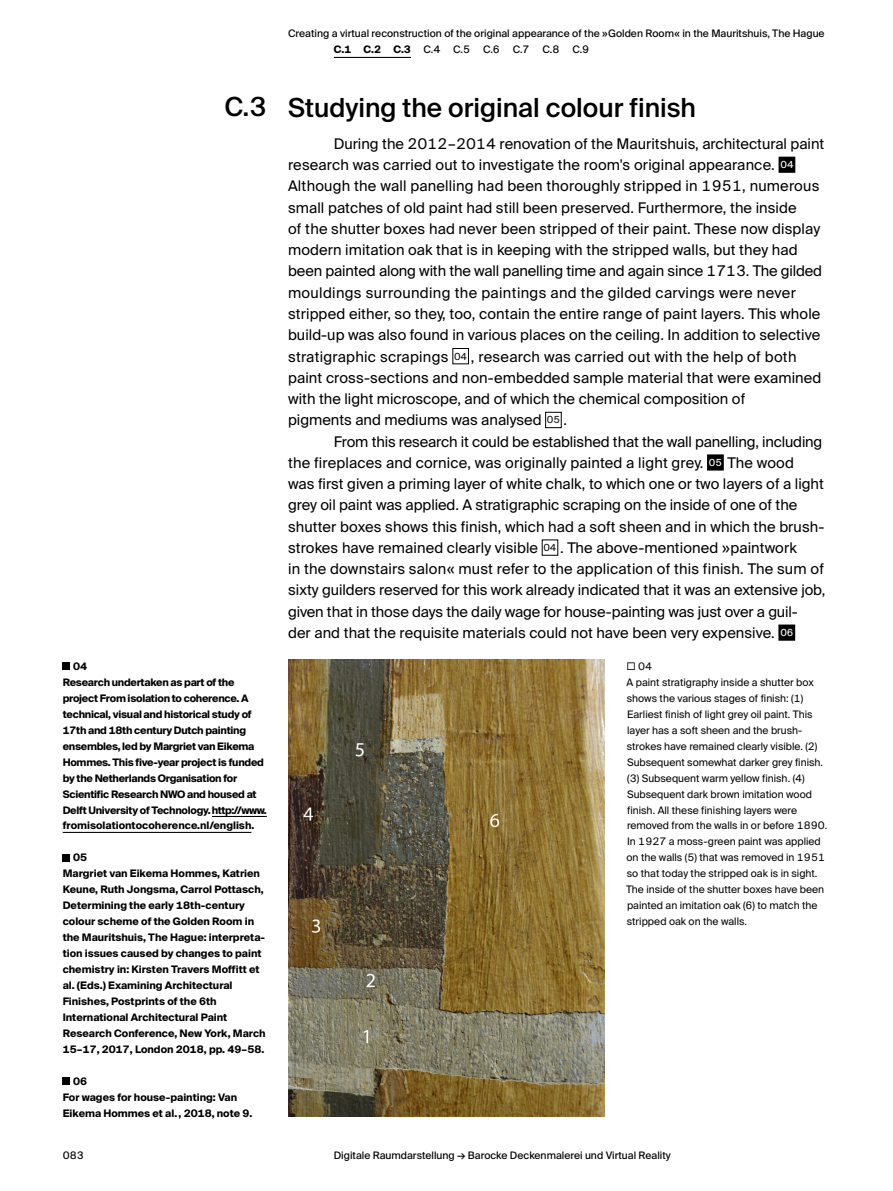
<style>
.page{position:relative;width:893px;height:1191px;background:#fff}
.page>*{position:absolute;margin:0;border:0;box-sizing:border-box;transform-origin:0 0}
.t1{font:500 26.25px "Suisse Intl";color:#000}
.t2{font:14.7px/21.3px "Suisse Intl";letter-spacing:.005em;color:#000}
.t3{font:10.35px/15.9px "Suisse Intl";color:#000}
.t4{font:700 10.35px/15.9px "Suisse Intl";color:#000}
.t5{font:700 10.35px/15.9px "Suisse Intl";letter-spacing:-.025em;color:#000}
.t6{font:10.35px "Suisse Intl";color:#000}
.s1{font-weight:700}
.s2{font-size:9.75px;color:#fff}
.s3{font-size:9.75px}
.s4{font-weight:300;font-size:14.1px}
</style>
<div class="page">
<hr style="left:334px;top:57px;width:77px;height:1px;background:#000">
<div style="left:778px;top:157px;width:17px;height:16px;background:#000"></div>
<div style="left:707px;top:454px;width:17px;height:16px;background:#000"></div>
<div style="left:778px;top:624px;width:17px;height:16px;background:#000"></div>
<hr style="left:212px;top:816px;width:55px;height:1px;background:#000">
<hr style="left:63px;top:832px;width:188px;height:1px;background:#000">
<div style="left:63px;top:662px;width:7px;height:8px;background:#000"></div>
<div style="left:452px;top:348px;width:17px;height:16px;border:1px solid #000"></div>
<div style="left:545px;top:412px;width:17px;height:16px;border:1px solid #000"></div>
<div style="left:63px;top:854px;width:7px;height:7px;background:#000"></div>
<div style="left:63px;top:1077px;width:7px;height:7px;background:#000"></div>
<img style="left:288px;top:659px;width:317px;height:457px">
<p class="t6" style="left:288px;top:28px;width:538px">Creating a virtual reconstruction of the original appearance of the »Golden Room« in the Mauritshuis, The Hague</p>
<h1 class="t1" style="left:224px;top:92px;width:44px">C.3</h1>
<p class="t5" style="left:63px;top:658px;width:206px;text-indent:10px">04<br>Research undertaken as part of the project From isolation to coherence. A technical, visual and historical study of 17th and 18th century Dutch painting ensembles, led by Margriet van Eikema Hommes. This five-year project is funded by the Netherlands Organisation for Scientific Research NWO and housed at Delft University of Technology. http://www. fromisolationtocoherence.nl/english.</p>
<p class="t4" style="left:63px;top:849px;width:204px;text-indent:10px">05<br>Margriet van Eikema Hommes, Katrien Keune, Ruth Jongsma, Carrol Pottasch, Determining the early 18th-century colour scheme of the Golden Room in the Mauritshuis, The Hague: interpreta&shy;tion issues caused by changes to paint chemistry in: Kirsten Travers Moffitt et al. (Eds.) Examining Architectural Finishes, Postprints of the 6th International Architectural Paint Research Conference, New York, March 15–17, 2017, London 2018, pp. 49–58.</p>
<p class="t4" style="left:63px;top:1073px;width:191px;text-indent:10px">06<br>For wages for house-painting: Van<br>Eikema Hommes et al., 2018, note 9.</p>
<p class="t6" style="left:334px;top:43px;width:257px"><span class="s1">C.1 C.2 C.3</span> C.4 C.5 C.6 C.7 C.8 C.9</p>
<h1 class="t1" style="left:288px;top:93px;width:409px">Studying the original colour finish</h1>
<p class="t2" style="left:288px;top:133px;width:538px;text-indent:46px">During the 2012–2014 renovation of the Mauritshuis, architectural paint research was carried out to investigate the room's original appearance. <span class="s2">04<br></span>Although the wall panelling had been thoroughly stripped in 1951, numerous small patches of old paint had still been preserved. Furthermore, the inside<br>of the shutter boxes had never been stripped of their paint. These now display modern imitation oak that is in keeping with the stripped walls, but they had been painted along with the wall panelling time and again since 1713. The gilded mouldings surrounding the paintings and the gilded carvings were never stripped either, so they, too, contain the entire range of paint layers. This whole build-up was also found in various places on the ceiling. In addition to selective stratigraphic scrapings <span class="s2">'</span><span class="s3">04</span><span class="s2">'</span> , research was carried out with the help of both paint cross-sections and non-embedded sample material that were examined with the light microscope, and of which the chemical composition of<br>pigments and mediums was analysed <span class="s2">'</span><span class="s3">05</span><span class="s2">'</span> .</p>
<p class="t2" style="left:288px;top:431px;width:539px;text-indent:46px">From this research it could be established that the wall panelling, including the fireplaces and cornice, was originally painted a light grey. <span class="s2">05</span> The wood<br>was first given a priming layer of white chalk, to which one or two layers of a light grey oil paint was applied. A stratigraphic scraping on the inside of one of the shutter boxes shows this finish, which had a soft sheen and in which the brush&shy;strokes have remained clearly visible <span class="s2">'</span><span class="s3">04</span><span class="s2">'</span> . The above-mentioned »paintwork<br>in the downstairs salon« must refer to the application of this finish. The sum of sixty guilders reserved for this work already indicated that it was an extensive job, given that in those days the daily wage for house-painting was just over a guil-<br>der and that the requisite materials could not have been very expensive. <span class="s2">06</span></p>
<p class="t3" style="left:626px;top:658px;width:203px"><span class="s4">□</span> 04<br>A paint stratigraphy inside a shutter box shows the various stages of finish: (1)<br>Earliest finish of light grey oil paint. This layer has a soft sheen and the brush&shy;strokes have remained clearly visible. (2)<br>Subsequent somewhat darker grey finish. (3) Subsequent warm yellow finish. (4)<br>Subsequent dark brown imitation wood finish. All these finishing layers were removed from the walls in or before 1890.<br>In 1927 a moss-green paint was applied on the walls (5) that was removed in 1951 so that today the stripped oak is in sight.<br>The inside of the shutter boxes have been painted an imitation oak (6) to match the stripped oak on the walls.</p>
<p class="t6" style="left:63px;top:1149px;width:23px">083</p>
<p class="t6" style="left:334px;top:1149px;width:338px">Digitale Raumdarstellung → Barocke Deckenmalerei und Virtual Reality</p>
</div>
